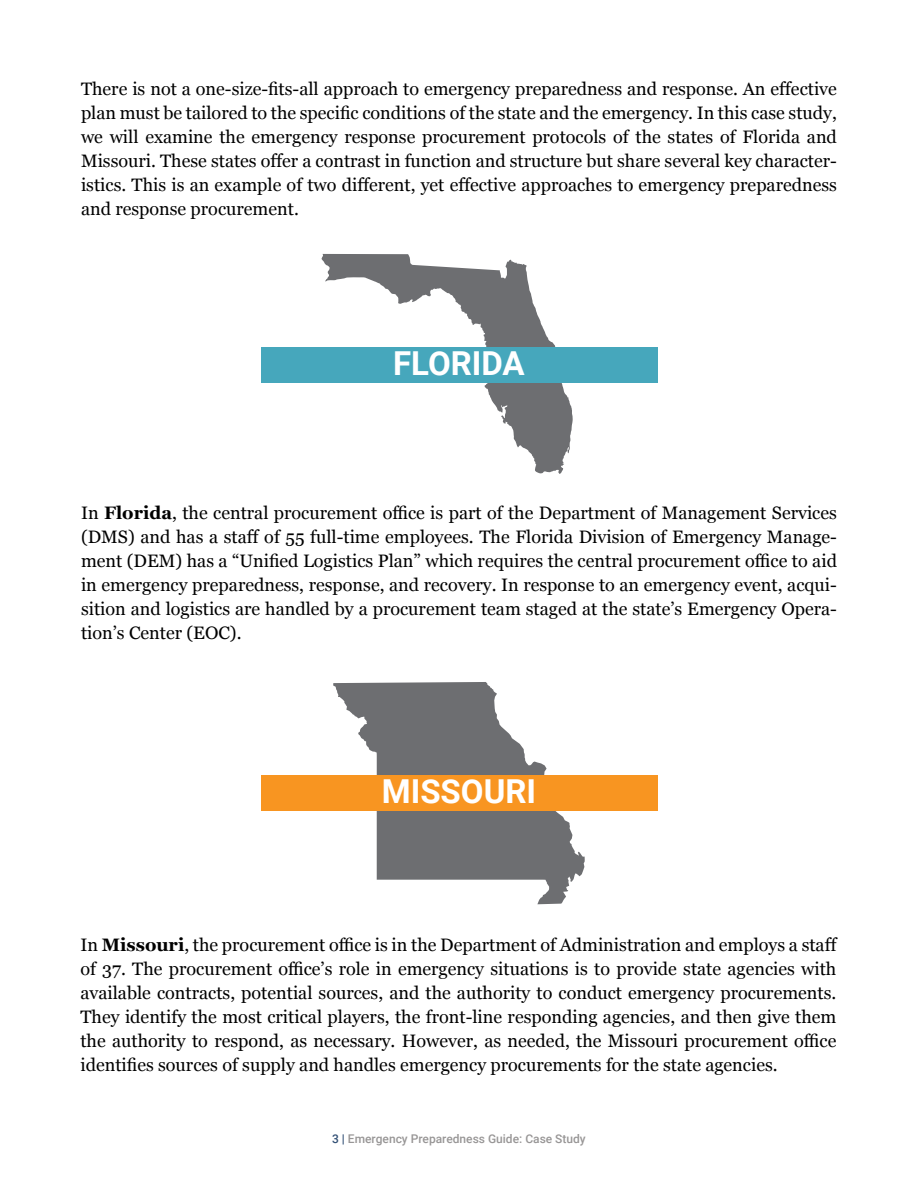
<style>
.page{position:relative;width:918px;height:1188px;background:#fff}
.page>*{position:absolute;margin:0;border:0;box-sizing:border-box;transform-origin:0 0}
.t1{font:700 33px "Roboto";color:#fff}
.t2{font:18px/24px "Georgia";color:#000;text-align:justify}
.t3{font:500 12px "Roboto";color:#989696}
.s1{font-weight:700}
.s2{color:#325075}
</style>
<div class="page">
<svg style="left:321px;top:254px;width:252px;height:220px"></svg>
<div style="left:261px;top:347px;width:396px;height:35px;background:#46a7bc"></div>
<svg style="left:333px;top:682px;width:252px;height:222px;fill:#6d6e71"></svg>
<div style="left:261px;top:775px;width:396px;height:36px;background:#f89521"></div>
<p class="t2" style="left:81px;top:76px;width:758px">There is not a one-size-fits-all approach to emergency preparedness and response. An effective plan must be tailored to the specific conditions of the state and the emergency. In this case study, we will examine the emergency response procurement protocols of the states of Florida and Missouri. These states offer a contrast in function and structure but share several key character&shy;istics. This is an example of two different, yet effective approaches to emergency preparedness and response procurement.</p>
<h1 class="t1" style="left:393px;top:340px;width:133px">FLORIDA</h1>
<p class="t2" style="left:81px;top:500px;width:758px">In <span class="s1">Florida</span>, the central procurement office is part of the Department of Management Services (DMS) and has a staff of 55 full-time employees. The Florida Division of Emergency Manage&shy;ment (DEM) has a “Unified Logistics Plan” which requires the central procurement office to aid in emergency preparedness, response, and recovery. In response to an emergency event, acqui&shy;sition and logistics are handled by a procurement team staged at the state’s Emergency Opera&shy;tion’s Center (EOC).</p>
<h1 class="t1" style="left:382px;top:768px;width:156px">MISSOURI</h1>
<p class="t2" style="left:80px;top:932px;width:759px">In <span class="s1">Missouri</span>, the procurement office is in the Department of Administration and employs a staff of 37. The procurement office’s role in emergency situations is to provide state agencies with available contracts, potential sources, and the authority to conduct emergency procurements.<br>They identify the most critical players, the front-line responding agencies, and then give them the authority to respond, as necessary. However, as needed, the Missouri procurement office identifies sources of supply and handles emergency procurements for the state agencies.</p>
<p class="t3" style="left:332px;top:1130px;width:255px"><span class="s2">3 |</span> Emergency Preparedness Guide: Case Study</p>
</div>
